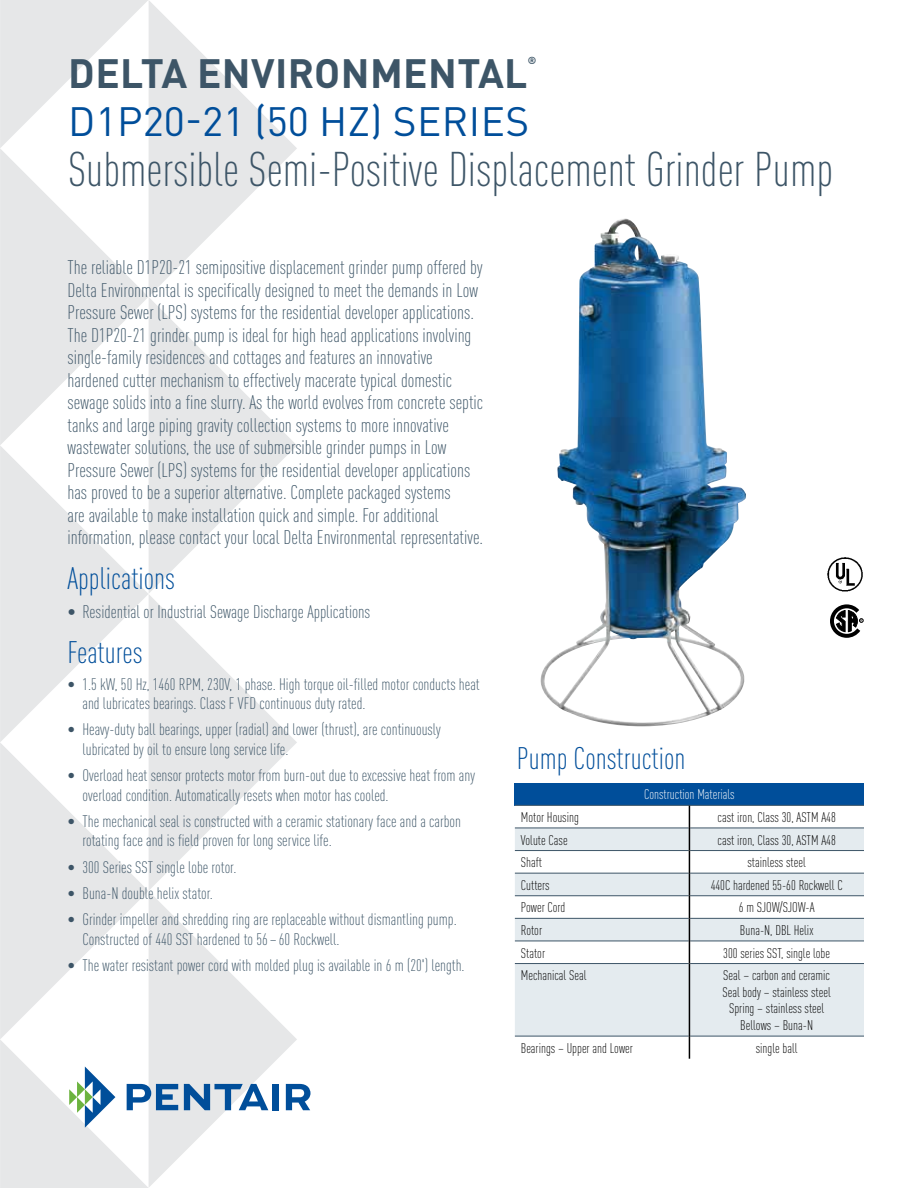
<style>
.page{position:relative;width:918px;height:1188px;background:#fff}
.page>*{position:absolute;margin:0;border:0;box-sizing:border-box;transform-origin:0 0}
.t1{font:300 condensed 48px "DIN Pro";color:#3d5567}
.t2{font:40.5px "DIN Pro";letter-spacing:.01em;color:#004e9a}
.t3{font:700 40.5px "DIN Pro";letter-spacing:.01em;color:#3d5567}
.t4{font:300 condensed 30.75px "DIN Pro";color:#004e9a}
.t5{font:300 condensed 19.5px/22.5px "DIN Pro";color:#3d5567}
.t6{font:300 condensed 18px "DIN Pro";color:#3d5567}
.t7{font:300 condensed 16.5px/19.5px "DIN Pro";color:#3d5567}
.t8{font:300 condensed 13.8px/16.6px "DIN Pro";color:#000;text-align:center}
.t9{font:300 condensed 13.8px "DIN Pro";color:#fff}
.t10{font:700 10.2px "DIN Pro";color:#3d5567}
</style>
<div class="page">
<svg style="left:0;top:0;width:296px;height:148px"></svg>
<svg style="left:0;top:148px;width:297px;height:297px;fill:#e8e9ea"></svg>
<svg style="left:0;top:445px;width:297px;height:297px;fill:#e8e9ea"></svg>
<svg style="left:0;top:742px;width:297px;height:416px;fill:#e9eaea"></svg>
<img style="left:540px;top:218px;width:205px;height:508px">
<svg style="left:830px;top:604px;width:33px;height:34px"></svg>
<img style="left:827px;top:557px;width:36px;height:35px">
<div style="left:515px;top:783px;width:349px;height:22px;background:#004e9a"></div>
<svg style="left:515px;top:806px;width:349px;height:253px"></svg>
<svg style="left:515px;top:829px;width:349px;height:207px;fill:#e4ebef"></svg>
<hr style="left:515px;top:805px;width:174px;height:1px;background:#3d5567">
<hr style="left:689px;top:805px;width:175px;height:1px;background:#3d5567">
<hr style="left:515px;top:828px;width:174px;height:1px;background:#3d5567">
<hr style="left:690px;top:828px;width:174px;height:1px;background:#3d5567">
<hr style="left:515px;top:850px;width:174px;height:1px;background:#3d5567">
<hr style="left:690px;top:850px;width:174px;height:1px;background:#3d5567">
<hr style="left:515px;top:873px;width:174px;height:1px;background:#3d5567">
<hr style="left:690px;top:873px;width:174px;height:1px;background:#3d5567">
<hr style="left:515px;top:895px;width:174px;height:1px;background:#3d5567">
<hr style="left:690px;top:895px;width:174px;height:1px;background:#3d5567">
<hr style="left:515px;top:918px;width:174px;height:1px;background:#3d5567">
<hr style="left:690px;top:918px;width:174px;height:1px;background:#3d5567">
<hr style="left:515px;top:941px;width:174px;height:1px;background:#3d5567">
<hr style="left:690px;top:941px;width:174px;height:1px;background:#3d5567">
<hr style="left:515px;top:963px;width:174px;height:1px;background:#3d5567">
<hr style="left:690px;top:963px;width:174px;height:1px;background:#3d5567">
<hr style="left:515px;top:1036px;width:174px;height:1px;background:#3d5567">
<hr style="left:690px;top:1036px;width:174px;height:1px;background:#3d5567">
<svg style="left:689px;top:806px;width:1px;height:158px"></svg>
<hr style="left:689px;top:964px;width:1px;height:72px;background:#000">
<svg style="left:689px;top:1036px;width:1px;height:23px"></svg>
<svg style="left:0;top:1039px;width:178px;height:149px"></svg>
<svg style="left:184px;top:1084px;width:84px;height:26px;background:#779ec5"></svg>
<div style="left:273px;top:1084px;width:6px;height:26px;background:#004e9a"></div>
<svg style="left:286px;top:1084px;width:24px;height:26px"></svg>
<h2 class="t3" style="left:68px;top:39px;width:461px">DELTA ENVIRONMENTAL</h2>
<p class="t10" style="left:528px;top:52px;width:10px">®</p>
<h2 class="t2" style="left:68px;top:90px;width:458px">D1P20-21 (50 HZ) SERIES</h2>
<h1 class="t1" style="left:68px;top:135px;width:767px">Submersible Semi-Positive Displacement Grinder Pump</h1>
<p class="t5" style="left:68px;top:255px;width:417px">The reliable D1P20-21 semipositive displacement grinder pump offered by Delta Environmental is specifically designed to meet the demands in Low Pressure Sewer (LPS) systems for the residential developer applications.<br>The D1P20-21 grinder pump is ideal for high head applications involving single-family residences and cottages and features an innovative hardened cutter mechanism to effectively macerate typical domestic sewage solids into a fine slurry. As the world evolves from concrete septic tanks and large piping gravity collection systems to more innovative wastewater solutions, the use of submersible grinder pumps in Low Pressure Sewer (LPS) systems for the residential developer applications has proved to be a superior alternative. Complete packaged systems<br>are available to make installation quick and simple. For additional information, please contact your local Delta Environmental representative.</p>
<h3 class="t4" style="left:68px;top:557px;width:109px">Applications</h3>
<p class="t6" style="left:68px;top:599px;width:304px">• Residential or Industrial Sewage Discharge Applications</p>
<h3 class="t4" style="left:68px;top:631px;width:77px">Features</h3>
<p class="t7" style="left:82px;top:673px;width:399px;text-indent:-15px">• 1.5 kW, 50 Hz, 1460 RPM, 230V, 1 phase. High torque oil-filled motor conducts heat and lubricates bearings. Class F VFD continuous duty rated.</p>
<p class="t7" style="left:82px;top:719px;width:360px;text-indent:-15px">• Heavy-duty ball bearings, upper (radial) and lower (thrust), are continuously lubricated by oil to ensure long service life.</p>
<p class="t7" style="left:82px;top:765px;width:394px;text-indent:-15px">• Overload heat sensor protects motor from burn-out due to excessive heat from any overload condition. Automatically resets when motor has cooled.</p>
<p class="t7" style="left:82px;top:810px;width:380px;text-indent:-15px">• The mechanical seal is constructed with a ceramic stationary face and a carbon rotating face and is field proven for long service life.</p>
<p class="t7" style="left:68px;top:856px;width:171px">• 300 Series SST single lobe rotor.</p>
<p class="t7" style="left:68px;top:882px;width:147px">• Buna-N double helix stator.</p>
<p class="t7" style="left:82px;top:909px;width:376px;text-indent:-15px">• Grinder impeller and shredding ring are replaceable without dismantling pump.<br>Constructed of 440 SST hardened to 56 – 60 Rockwell.</p>
<p class="t7" style="left:68px;top:954px;width:399px">• The water resistant power cord with molded plug is available in 6 m (20') length.</p>
<h3 class="t4" style="left:517px;top:736px;width:170px">Pump Construction</h3>
<p class="t9" style="left:644px;top:785px;width:92px">Construction Materials</p>
<p class="t8" style="left:521px;top:808px;width:60px">Motor Housing</p>
<p class="t8" style="left:718px;top:808px;width:120px">cast iron, Class 30, ASTM A48</p>
<p class="t8" style="left:521px;top:831px;width:48px">Volute Case</p>
<p class="t8" style="left:718px;top:831px;width:120px">cast iron, Class 30, ASTM A48</p>
<p class="t8" style="left:521px;top:853px;width:23px">Shaft</p>
<p class="t8" style="left:748px;top:853px;width:60px">stainless steel</p>
<p class="t8" style="left:521px;top:876px;width:30px">Cutters</p>
<p class="t8" style="left:711px;top:876px;width:134px">440C hardened 55-60 Rockwell C</p>
<p class="t8" style="left:521px;top:898px;width:46px">Power Cord</p>
<p class="t8" style="left:739px;top:898px;width:77px">6 m SJOW/SJOW-A</p>
<p class="t8" style="left:521px;top:921px;width:23px">Rotor</p>
<p class="t8" style="left:740px;top:921px;width:75px">Buna-N, DBL Helix</p>
<p class="t8" style="left:521px;top:944px;width:26px">Stator</p>
<p class="t8" style="left:723px;top:944px;width:108px">300 series SST, single lobe</p>
<p class="t8" style="left:521px;top:966px;width:67px">Mechanical Seal</p>
<p class="t8" style="left:723px;top:966px;width:110px">Seal – carbon and ceramic<br>Seal body – stainless steel<br>Spring – stainless steel<br>Bellows – Buna-N</p>
<p class="t8" style="left:521px;top:1039px;width:114px">Bearings – Upper and Lower</p>
<p class="t8" style="left:756px;top:1039px;width:43px">single ball</p>
</div>
